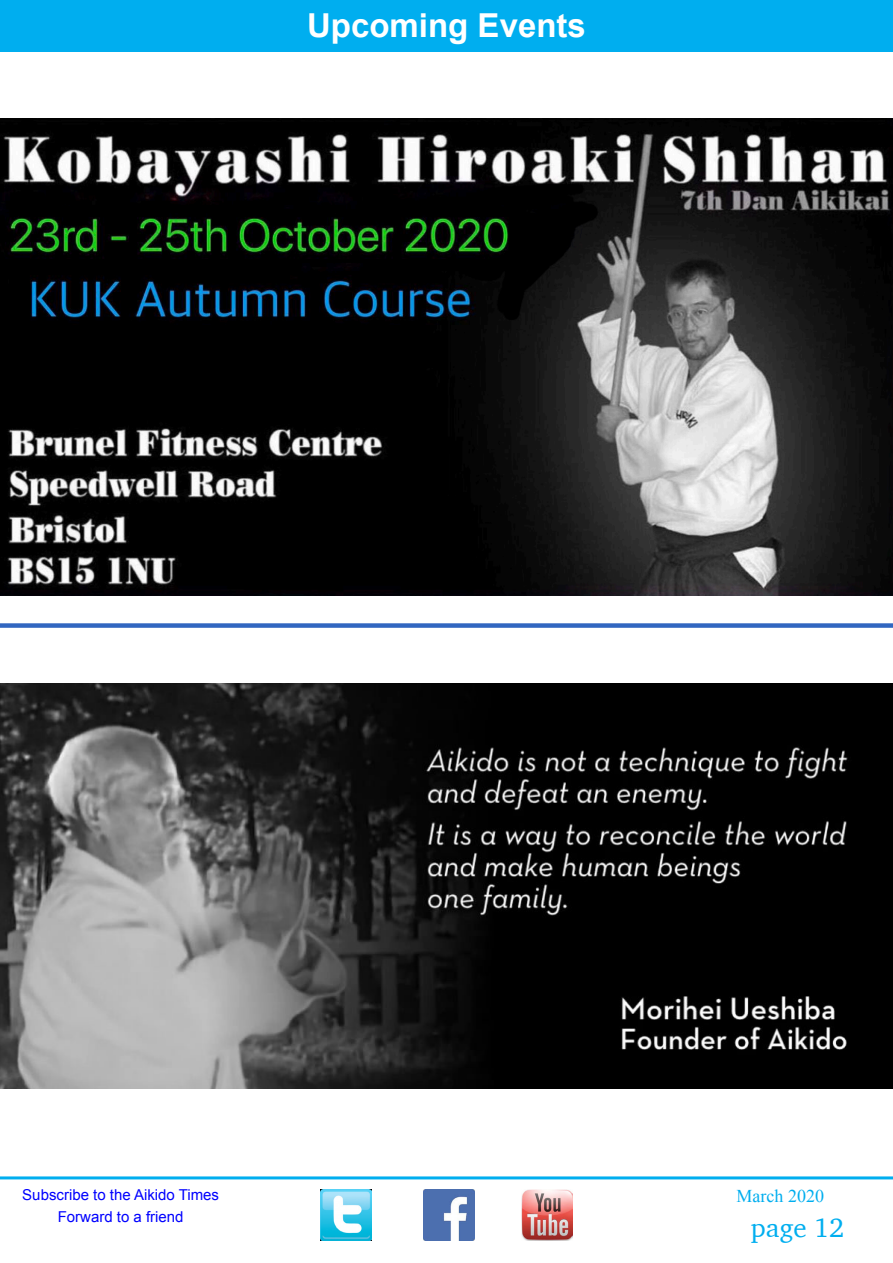
<style>
.page{position:relative;width:893px;height:1263px;background:#fff}
.page>*{position:absolute;margin:0;border:0;box-sizing:border-box;transform-origin:0 0}
.Page_number{font:700 33px "Arial";color:#fff}
.t1{font:27px "Charter";color:#00aeef}
.t2{font:18px "Times New Roman";color:#00aeef}
.t3{font:15px "Arial";color:#00f}
</style>
<div class="page">
<hr style="left:0;top:1176px;width:893px;height:3px;background:#00aeef">
<img style="left:423px;top:1189px;width:51px;height:51px">
<img style="left:521px;top:1189px;width:51px;height:51px">
<img style="left:321px;top:1189px;width:51px;height:51px">
<div style="left:0;top:0;width:893px;height:51px;background:#00aeef"></div>
<img style="left:0;top:119px;width:893px;height:476px">
<div style="left:0;top:623px;width:893px;height:5px;background:#3166c0"></div>
<img style="left:0;top:683px;width:893px;height:405px">
<p class="Page_number" style="left:307px;top:4px;width:280px">Upcoming Events</p>
<p class="t3" style="left:22px;top:1185px;width:198px">Subscribe to the Aikido Times</p>
<p class="t2" style="left:737px;top:1183px;width:89px">March 2020</p>
<p class="t3" style="left:58px;top:1206px;width:127px">Forward to a friend</p>
<h2 class="t1" style="left:751px;top:1204px;width:95px">page 12</h2>
</div>
